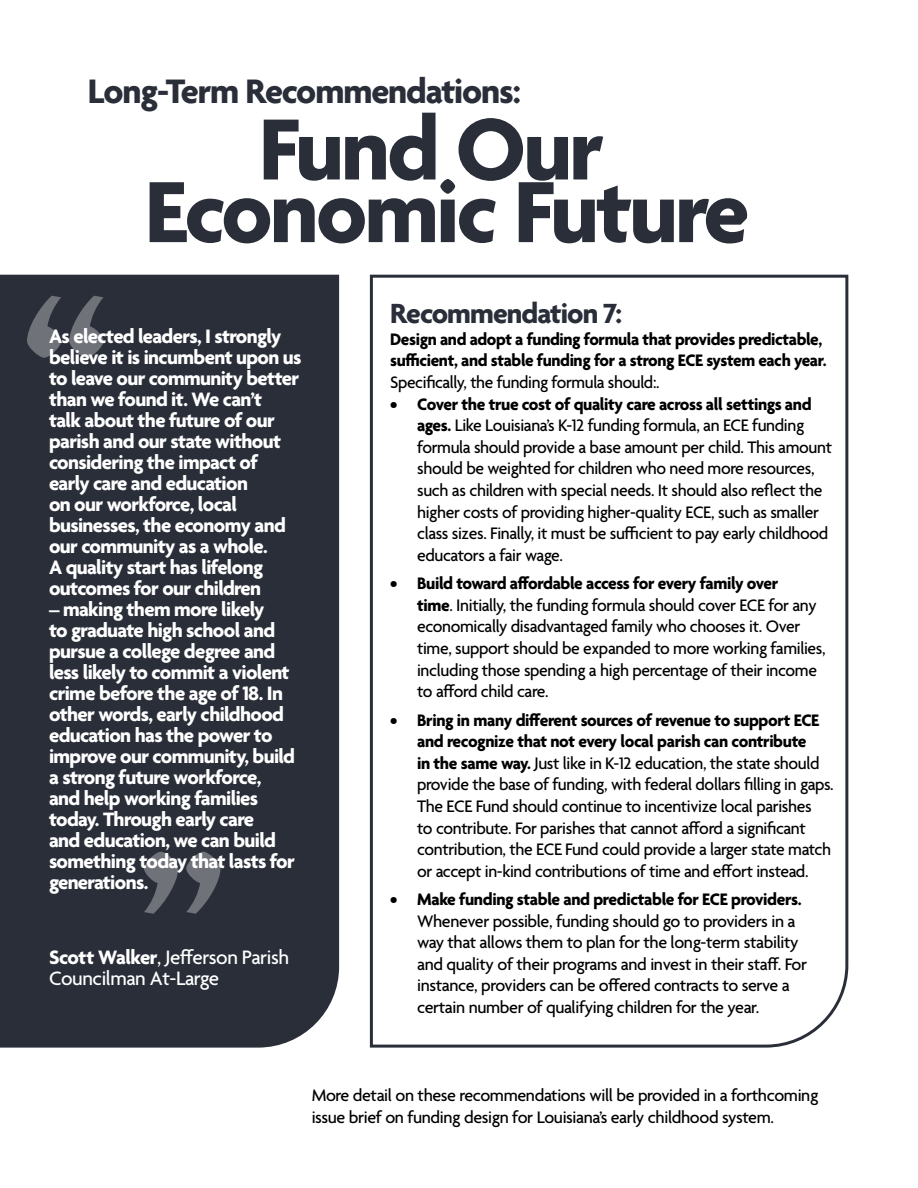
<style>
.page{position:relative;width:918px;height:1188px;background:#fff}
.page>*{position:absolute;margin:0;border:0;box-sizing:border-box;transform-origin:0 0}
.t1{font:700 93.9px "Agenda";letter-spacing:-.03em;color:#292e38}
.t2{font:700 36.75px "Agenda";letter-spacing:-.03em;color:#292e38}
.t3{font:700 30px "Agenda";letter-spacing:-.03em;color:#292e38}
.t4{font:700 21px/21px "Agenda";letter-spacing:-.03em;color:#fff}
.t5{font:500 21px/21px "Agenda";letter-spacing:-.02em;color:#fff}
.t6{font:500 18px/21.6px "Agenda";letter-spacing:-.02em;color:#000}
.t7{font:700 18px/21.6px "Agenda";letter-spacing:-.02em;color:#000}
.s1{font-weight:700}
</style>
<div class="page">
<div style="left:0;top:275px;width:339px;height:773px;background:#292e38"></div>
<svg style="left:369px;top:274px;width:480px;height:774px"></svg>
<svg style="left:27px;top:296px;width:77px;height:62px;background:#4c5059"></svg>
<svg style="left:144px;top:852px;width:76px;height:62px;background:#4d5159"></svg>
<h2 class="t2" style="left:88px;top:71px;width:434px">Long-Term Recommendations:</h2>
<h1 class="t1" style="left:259px;top:99px;width:346px">Fund Our</h1>
<h1 class="t1" style="left:145px;top:162px;width:606px">Economic Future</h1>
<p class="t4" style="left:49px;top:327px;width:254px">As elected leaders, I strongly believe it is incumbent upon us to leave our community better than we found it. We can’t<br>talk about the future of our parish and our state without considering the impact of early care and education<br>on our workforce, local businesses, the economy and our community as a whole.<br>A quality start has lifelong outcomes for our children</p>
<p class="t4" style="left:49px;top:600px;width:248px">– making them more likely<br>to graduate high school and pursue a college degree and less likely to commit a violent crime before the age of 18. In other words, early childhood education has the power to improve our community, build a strong future workforce, and help working families today. Through early care<br>and education, we can build something today that lasts for generations.</p>
<p class="t5" style="left:49px;top:949px;width:242px"><span class="s1">Scott Walker</span>, Jefferson Parish<br>Councilman At-Large</p>
<h3 class="t3" style="left:390px;top:297px;width:234px">Recommendation 7:</h3>
<p class="t7" style="left:390px;top:329px;width:438px">Design and adopt a funding formula that provides predictable, sufficient, and stable funding for a strong ECE system each year.</p>
<p class="t6" style="left:390px;top:373px;width:271px">Specifically, the funding formula should:.</p>
<p class="t6" style="left:417px;top:394px;width:416px;text-indent:-27px"><span class="s1">• Cover the true cost of quality care across all settings and ages.</span> Like Louisiana’s K-12 funding formula, an ECE funding formula should provide a base amount per child. This amount should be weighted for children who need more resources, such as children with special needs. It should also reflect the higher costs of providing higher-quality ECE, such as smaller class sizes. Finally, it must be sufficient to pay early childhood educators a fair wage.</p>
<p class="t6" style="left:417px;top:574px;width:410px;text-indent:-27px"><span class="s1">• Build toward affordable access for every family over<br>time</span>. Initially, the funding formula should cover ECE for any economically disadvantaged family who chooses it. Over time, support should be expanded to more working families, including those spending a high percentage of their income to afford child care.</p>
<p class="t6" style="left:417px;top:710px;width:418px;text-indent:-27px"><span class="s1">• Bring in many different sources of revenue to support ECE and recognize that not every local parish can contribute<br>in the same way.</span> Just like in K-12 education, the state should provide the base of funding, with federal dollars filling in gaps.<br>The ECE Fund should continue to incentivize local parishes<br>to contribute. For parishes that cannot afford a significant contribution, the ECE Fund could provide a larger state match or accept in-kind contributions of time and effort instead.</p>
<p class="t7" style="left:390px;top:890px;width:413px">• Make funding stable and predictable for ECE providers.</p>
<p class="t6" style="left:417px;top:911px;width:391px">Whenever possible, funding should go to providers in a way that allows them to plan for the long-term stability and quality of their programs and invest in their staff. For instance, providers can be offered contracts to serve a certain number of qualifying children for the year.</p>
<p class="t6" style="left:312px;top:1086px;width:508px">More detail on these recommendations will be provided in a forthcoming issue brief on funding design for Louisiana’s early childhood system.</p>
</div>
